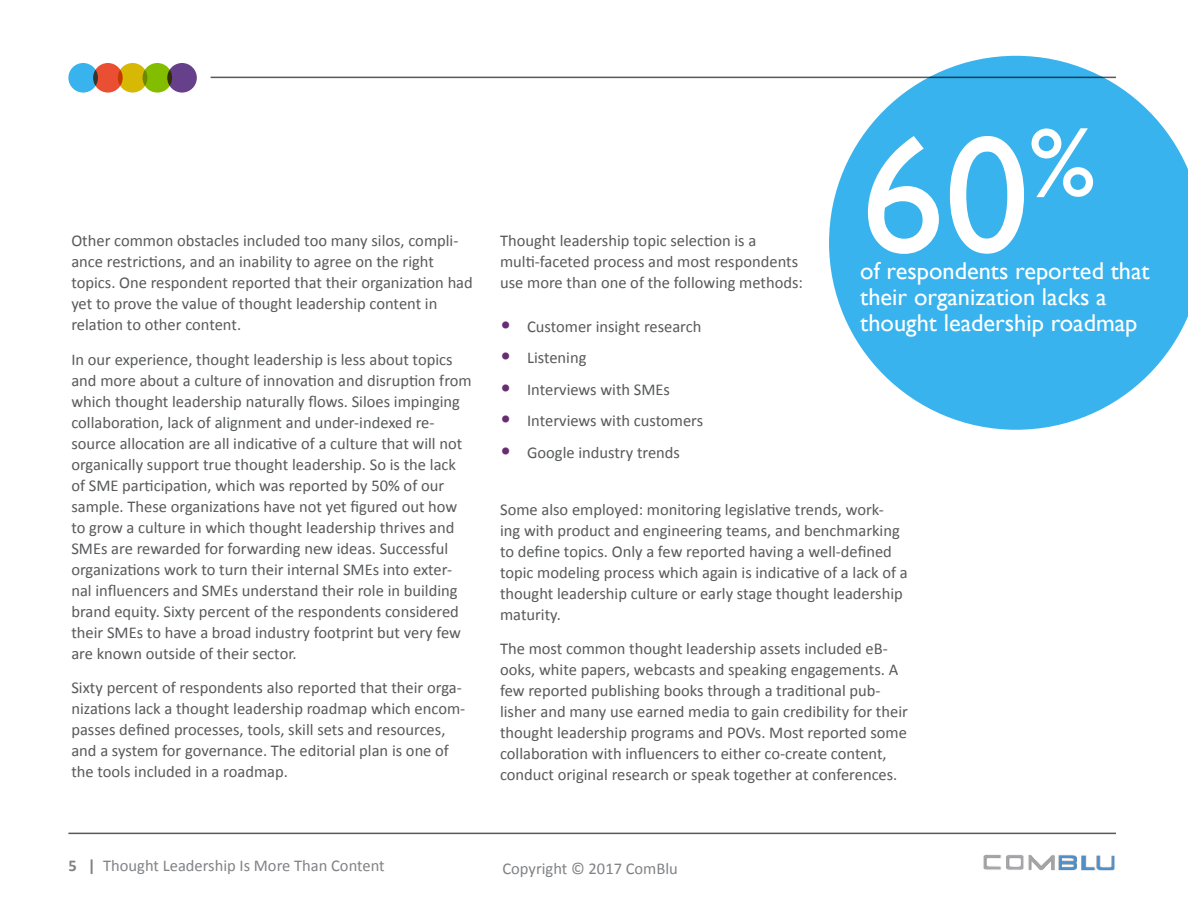
<style>
.page{position:relative;width:1188px;height:918px;background:#fff}
.page>*{position:absolute;margin:0;border:0;box-sizing:border-box;transform-origin:0 0}
.t1{font:168.75px "Gill Sans";color:#fff}
.t2{font:24.3px/26.2px "Gill Sans";color:#fff}
.t3{font:16.5px/21px "Calibri";color:#58595b}
.t4{font:16.5px "Calibri";color:#808285}
.s1{font-size:22.5px;color:#672e72}
.s2{font-weight:700}
</style>
<div class="page">
<hr style="left:68px;top:833px;width:1048px;height:1px;background:#58595b">
<img style="left:983px;top:854px;width:132px;height:17px">
<div style="left:167px;top:63px;width:30px;height:30px;background:#66408a;border-radius:50%"></div>
<div style="left:143px;top:63px;width:29px;height:30px;background:#82bd00;border-radius:50%"></div>
<div style="left:118px;top:63px;width:29px;height:30px;background:#d6b805;border-radius:50%"></div>
<div style="left:93px;top:63px;width:30px;height:30px;background:#eb4f33;border-radius:50%"></div>
<div style="left:68px;top:63px;width:30px;height:30px;background:#38b3ed;border-radius:50%"></div>
<hr style="left:211px;top:77px;width:905px;height:1px;background:#58595b">
<svg style="left:829px;top:56px;width:359px;height:374px;fill:#38b3ed"></svg>
<p class="t3" style="left:71px;top:230px;width:403px">Other common obstacles included too many silos, compli&shy;ance restrictions, and an inability to agree on the right topics. One respondent reported that their organization had yet to prove the value of thought leadership content in relation to other content.</p>
<p class="t3" style="left:71px;top:349px;width:402px">In our experience, thought leadership is less about topics and more about a culture of innovation and disruption from which thought leadership naturally flows. Siloes impinging collaboration, lack of alignment and under-indexed re&shy;source allocation are all indicative of a culture that will not organically support true thought leadership. So is the lack of SME participation, which was reported by 50% of our sample. These organizations have not yet figured out how to grow a culture in which thought leadership thrives and SMEs are rewarded for forwarding new ideas. Successful organizations work to turn their internal SMEs into exter&shy;nal influencers and SMEs understand their role in building brand equity. Sixty percent of the respondents considered their SMEs to have a broad industry footprint but very few are known outside of their sector.</p>
<p class="t3" style="left:71px;top:678px;width:395px">Sixty percent of respondents also reported that their orga&shy;nizations lack a thought leadership roadmap which encom&shy;passes defined processes, tools, skill sets and resources, and a system for governance. The editorial plan is one of the tools included in a roadmap.</p>
<p class="t3" style="left:500px;top:231px;width:304px">Thought leadership topic selection is a multi-faceted process and most respondents use more than one of the following methods:</p>
<p class="t3" style="left:500px;top:316px;width:203px"><span class="s1">•</span> Customer insight research</p>
<p class="t3" style="left:500px;top:347px;width:88px"><span class="s1">•</span> Listening</p>
<p class="t3" style="left:500px;top:379px;width:172px"><span class="s1">•</span> Interviews with SMEs</p>
<p class="t3" style="left:500px;top:410px;width:205px"><span class="s1">•</span> Interviews with customers</p>
<p class="t3" style="left:500px;top:442px;width:181px"><span class="s1">•</span> Google industry trends</p>
<h1 class="t1" style="left:860px;top:98px;width:237px">60<sup>%</sup></h1>
<h2 class="t2" style="left:860px;top:258px;width:291px">of respondents reported that their organization lacks a thought leadership roadmap</h2>
<p class="t3" style="left:500px;top:499px;width:409px">Some also employed: monitoring legislative trends, work&shy;ing with product and engineering teams, and benchmarking to define topics. Only a few reported having a well-defined topic modeling process which again is indicative of a lack of a thought leadership culture or early stage thought leadership maturity.</p>
<p class="t3" style="left:500px;top:638px;width:409px">The most common thought leadership assets included eB&shy;ooks, white papers, webcasts and speaking engagements. A few reported publishing books through a traditional pub&shy;lisher and many use earned media to gain credibility for their thought leadership programs and POVs. Most reported some collaboration with influencers to either co-create content, conduct original research or speak together at conferences.</p>
<p class="t4" style="left:68px;top:856px;width:318px"><span class="s2">5 |</span> Thought Leadership Is More Than Content</p>
<p class="t4" style="left:502px;top:858px;width:177px">Copyright © 2017 ComBlu</p>
</div>
